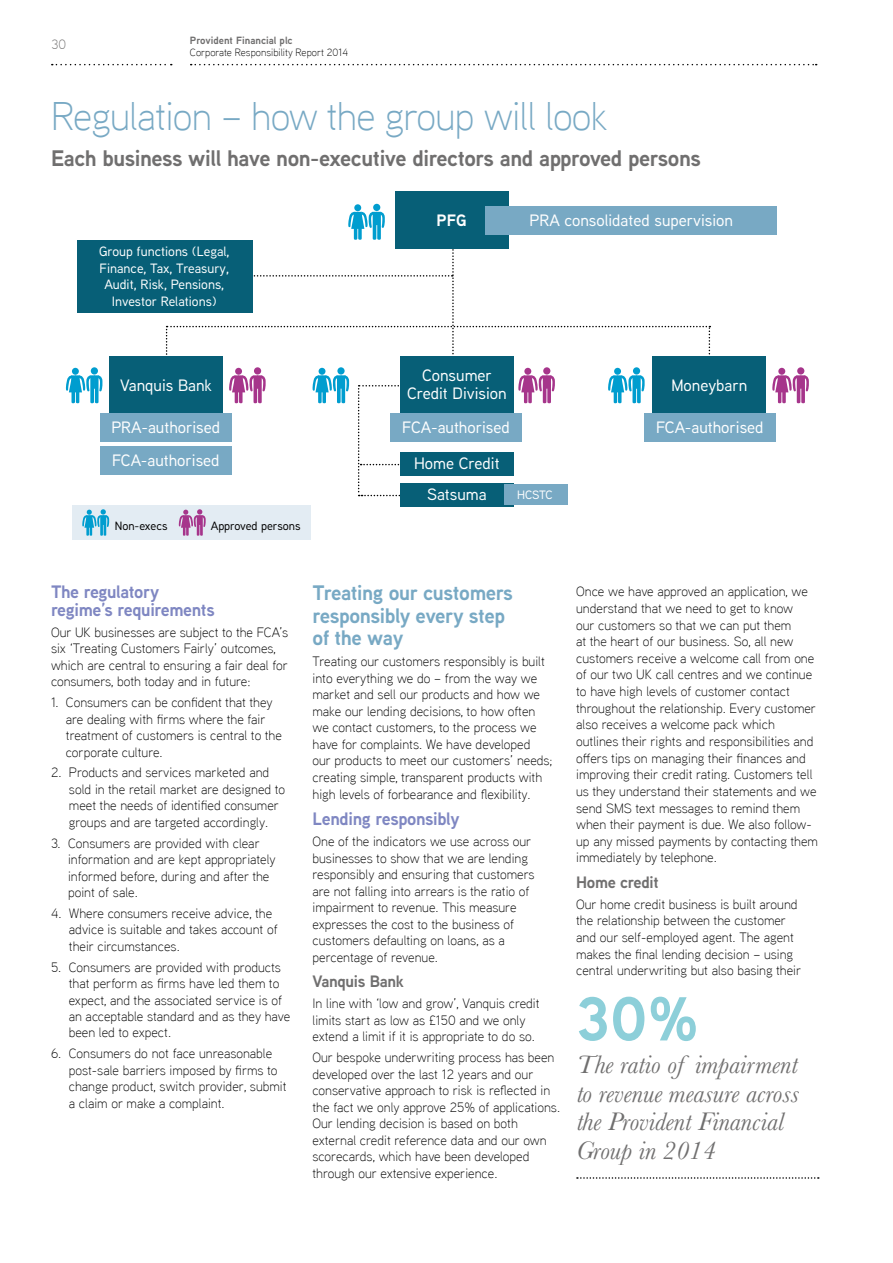
<style>
.page{position:relative;width:893px;height:1263px;background:#fff}
.page>*{position:absolute;margin:0;border:0;box-sizing:border-box;transform-origin:0 0}
.t1{font:700 61.95px "Aaux Next";color:#8dcfd9}
.t2{font:300 39.75px "Aaux Next";letter-spacing:-.02em;color:#78a9c4}
.t3{font:italic 26.4px/28.5px "Baskerville";color:#706f6f}
.t4{font:700 22.5px "Aaux Next";letter-spacing:-.02em;color:#706f6f}
.t5{font:700 21px/22.5px "Aaux Next";letter-spacing:-.02em;color:#78a9c4}
.t6{font:700 18px/18px "Aaux Next";letter-spacing:-.02em;color:#7f87c2}
.t7{font:500 16.5px/18px "Aaux Next";color:#fff;text-align:center}
.t8{font:700 16.5px "Aaux Next";letter-spacing:-.02em;color:#706f6f}
.t9{font:700 16.5px "Aaux Next";color:#fff}
.t10{font:300 13.5px/16.5px "Aaux Next";color:#000}
.t11{font:500 13.5px/16.5px "Aaux Next";color:#fff;text-align:center}
.t12{font:300 13.5px "Aaux Next";color:#706f6f}
.t13{font:500 12.15px "Aaux Next";letter-spacing:-.015em;color:#fff}
.t14{font:500 12px "Aaux Next";color:#000}
.t15{font:300 10.5px "Aaux Next";color:#000}
.t16{font:700 10.5px "Aaux Next";color:#706f6f}
</style>
<div class="page">
<svg style="left:52px;top:64px;width:120px;height:1px"></svg>
<svg style="left:191px;top:64px;width:626px;height:1px"></svg>
<svg style="left:577px;top:1177px;width:242px;height:2px"></svg>
<div style="left:354px;top:204px;width:7px;height:7px;background:#009dcf;border-radius:50%"></div>
<div style="left:373px;top:204px;width:7px;height:7px;background:#009dcf;border-radius:50%"></div>
<svg style="left:348px;top:211px;width:37px;height:29px"></svg>
<svg style="left:166px;top:246px;width:544px;height:122px"></svg>
<div style="left:395px;top:191px;width:113px;height:58px;background:#075f77"></div>
<div style="left:485px;top:207px;width:292px;height:28px;background:#78a9c4"></div>
<div style="left:524px;top:368px;width:7px;height:7px;background:#a6358b;border-radius:50%"></div>
<div style="left:543px;top:367px;width:7px;height:8px;background:#a6358b;border-radius:50%"></div>
<svg style="left:518px;top:375px;width:37px;height:28px"></svg>
<div style="left:319px;top:368px;width:6px;height:7px;background:#009dcf;border-radius:50%"></div>
<div style="left:337px;top:367px;width:8px;height:8px;background:#009dcf;border-radius:50%"></div>
<svg style="left:312px;top:375px;width:37px;height:28px"></svg>
<svg style="left:358px;top:385px;width:42px;height:111px"></svg>
<div style="left:400px;top:356px;width:113px;height:58px;background:#075f77"></div>
<div style="left:400px;top:452px;width:113px;height:24px;background:#075f77"></div>
<div style="left:400px;top:483px;width:113px;height:24px;background:#075f77"></div>
<div style="left:390px;top:414px;width:132px;height:28px;background:#78a9c4"></div>
<div style="left:504px;top:485px;width:64px;height:20px;background:#78a9c4"></div>
<div style="left:614px;top:368px;width:7px;height:7px;background:#009dcf;border-radius:50%"></div>
<div style="left:633px;top:367px;width:7px;height:8px;background:#009dcf;border-radius:50%"></div>
<svg style="left:608px;top:375px;width:37px;height:28px"></svg>
<div style="left:778px;top:368px;width:7px;height:7px;background:#a6358b;border-radius:50%"></div>
<div style="left:797px;top:367px;width:7px;height:8px;background:#a6358b;border-radius:50%"></div>
<svg style="left:772px;top:375px;width:37px;height:28px"></svg>
<div style="left:653px;top:356px;width:113px;height:58px;background:#075f77"></div>
<div style="left:644px;top:414px;width:131px;height:28px;background:#78a9c4"></div>
<div style="left:72px;top:368px;width:7px;height:7px;background:#009dcf;border-radius:50%"></div>
<div style="left:91px;top:367px;width:7px;height:8px;background:#009dcf;border-radius:50%"></div>
<svg style="left:66px;top:375px;width:37px;height:28px"></svg>
<div style="left:235px;top:368px;width:7px;height:7px;background:#a6358b;border-radius:50%"></div>
<div style="left:254px;top:367px;width:7px;height:8px;background:#a6358b;border-radius:50%"></div>
<svg style="left:229px;top:375px;width:37px;height:28px"></svg>
<div style="left:109px;top:356px;width:114px;height:58px;background:#075f77"></div>
<div style="left:100px;top:414px;width:131px;height:28px;background:#78a9c4"></div>
<div style="left:100px;top:446px;width:131px;height:29px;background:#78a9c4"></div>
<div style="left:77px;top:240px;width:175px;height:73px;background:#075f77"></div>
<div style="left:72px;top:506px;width:239px;height:34px;background:#e3ecf3"></div>
<svg style="left:179px;top:509px;width:27px;height:27px"></svg>
<svg style="left:82px;top:509px;width:27px;height:27px"></svg>
<p class="t12" style="left:51px;top:35px;width:16px">30</p>
<p class="t16" style="left:190px;top:33px;width:104px">Provident Financial plc</p>
<p class="t15" style="left:190px;top:46px;width:160px">Corporate Responsibility Report 2014</p>
<h2 class="t2" style="left:51px;top:90px;width:558px">Regulation – how the group will look</h2>
<h3 class="t4" style="left:51px;top:142px;width:651px">Each business will have non-executive directors and approved persons</h3>
<p class="t11" style="left:99px;top:243px;width:132px">Group functions (Legal,<br>Finance, Tax, Treasury,<br>Audit, Risk, Pensions,<br>Investor Relations)</p>
<p class="t9" style="left:437px;top:209px;width:32px">PFG</p>
<p class="t7" style="left:530px;top:211px;width:205px">PRA consolidated supervision</p>
<p class="t7" style="left:120px;top:376px;width:93px">Vanquis Bank</p>
<p class="t7" style="left:111px;top:410px;width:110px;line-height:32.8px;text-align:left">PRA-authorised<br>FCA-authorised</p>
<p class="t14" style="left:115px;top:518px;width:54px">Non-execs</p>
<p class="t14" style="left:211px;top:518px;width:91px">Approved persons</p>
<p class="t7" style="left:407px;top:366px;width:101px">Consumer<br>Credit Division</p>
<p class="t7" style="left:402px;top:417px;width:109px">FCA-authorised</p>
<p class="t7" style="left:414px;top:447px;width:87px;line-height:31px">Home Credit<br>Satsuma</p>
<p class="t13" style="left:517px;top:486px;width:37px">HCSTC</p>
<p class="t7" style="left:671px;top:376px;width:78px">Moneybarn</p>
<p class="t7" style="left:656px;top:417px;width:109px">FCA-authorised</p>
<h3 class="t6" style="left:51px;top:582px;width:165px">The regulatory regime’s requirements</h3>
<p class="t10" style="left:51px;top:623px;width:239px">Our UK businesses are subject to the FCA’s six ‘Treating Customers Fairly’ outcomes, which are central to ensuring a fair deal for consumers, both today and in future:</p>
<p class="t10" style="left:66px;top:693px;width:217px;text-indent:-15px">1. Consumers can be confident that they are dealing with firms where the fair treatment of customers is central to the corporate culture.</p>
<p class="t10" style="left:69px;top:764px;width:218px;text-indent:-18px">2. Products and services marketed and sold in the retail market are designed to meet the needs of identified consumer groups and are targeted accordingly.</p>
<p class="t10" style="left:68px;top:834px;width:209px;text-indent:-17px">3. Consumers are provided with clear information and are kept appropriately informed before, during and after the point of sale.</p>
<p class="t10" style="left:69px;top:904px;width:210px;text-indent:-18px">4. Where consumers receive advice, the advice is suitable and takes account of their circumstances.</p>
<p class="t10" style="left:69px;top:958px;width:223px;text-indent:-18px">5. Consumers are provided with products that perform as firms have led them to expect, and the associated service is of an acceptable standard and as they have been led to expect.</p>
<p class="t10" style="left:69px;top:1045px;width:219px;text-indent:-18px">6. Consumers do not face unreasonable post-sale barriers imposed by firms to change product, switch provider, submit a claim or make a complaint.</p>
<h3 class="t5" style="left:313px;top:581px;width:202px">Treating our customers responsibly every step of the way</h3>
<p class="t10" style="left:313px;top:652px;width:241px">Treating our customers responsibly is built into everything we do – from the way we market and sell our products and how we make our lending decisions, to how often we contact customers, to the process we have for complaints. We have developed our products to meet our customers’ needs; creating simple, transparent products with high levels of forbearance and flexibility.</p>
<h3 class="t6" style="left:313px;top:809px;width:149px">Lending responsibly</h3>
<p class="t10" style="left:313px;top:832px;width:224px">One of the indicators we use across our businesses to show that we are lending responsibly and ensuring that customers are not falling into arrears is the ratio of impairment to revenue. This measure expresses the cost to the business of customers defaulting on loans, as a percentage of revenue.</p>
<p class="t8" style="left:313px;top:970px;width:93px">Vanquis Bank</p>
<p class="t10" style="left:313px;top:994px;width:229px">In line with ‘low and grow’, Vanquis credit limits start as low as £150 and we only extend a limit if it is appropriate to do so.</p>
<p class="t10" style="left:313px;top:1048px;width:249px">Our bespoke underwriting process has been developed over the last 12 years and our conservative approach to risk is reflected in the fact we only approve 25% of applications.<br>Our lending decision is based on both external credit reference data and our own scorecards, which have been developed through our extensive experience.</p>
<p class="t10" style="left:576px;top:583px;width:243px">Once we have approved an application, we understand that we need to get to know<br>our customers so that we can put them<br>at the heart of our business. So, all new customers receive a welcome call from one of our two UK call centres and we continue to have high levels of customer contact throughout the relationship. Every customer also receives a welcome pack which outlines their rights and responsibilities and offers tips on managing their finances and improving their credit rating. Customers tell us they understand their statements and we send SMS text messages to remind them when their payment is due. We also follow&shy;up any missed payments by contacting them immediately by telephone.</p>
<p class="t8" style="left:576px;top:870px;width:84px">Home credit</p>
<p class="t10" style="left:576px;top:895px;width:227px">Our home credit business is built around the relationship between the customer and our self-employed agent. The agent makes the final lending decision – using central underwriting but also basing their</p>
<h1 class="t1" style="left:576px;top:975px;width:124px">30%</h1>
<h3 class="t3" style="left:576px;top:1050px;width:224px">The ratio of impairment to revenue measure across the Provident Financial<br>Group in 2014</h3>
</div>
